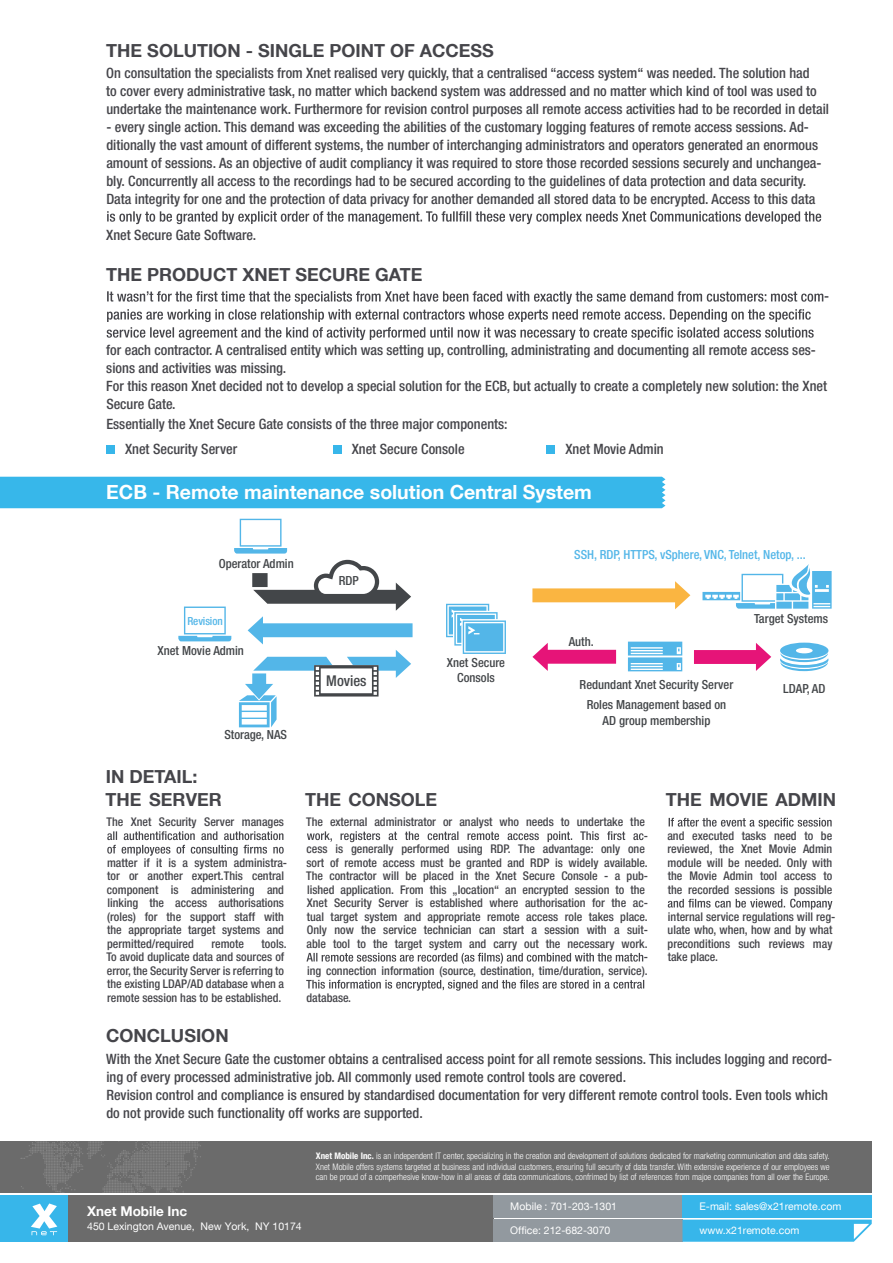
<style>
.page{position:relative;width:893px;height:1263px;background:#fff}
.page>*{position:absolute;margin:0;border:0;box-sizing:border-box;transform-origin:0 0}
.t1{font:700 19.5px "Helvetica Neue LT Com";color:#fff}
.t2{font:700 18px "Helvetica Neue LT Com";color:#45454a}
.t3{font:500 condensed 14.85px "Helvetica Neue LT Com";color:#434649}
.t4{font:500 condensed 14.25px/18px "Helvetica Neue LT Com";color:#45454a}
.t5{font:700 13.5px "Helvetica Neue LT Com";color:#fff}
.t6{font:500 condensed 12.6px/20.9px "Helvetica Neue LT Com";color:#434649;text-align:center}
.t7{font:500 condensed 12.6px "Helvetica Neue LT Com";color:#53b6e8}
.t8{font:500 condensed 12px/13.5px "Helvetica Neue LT Com";color:#45454a}
.t9{font:500 condensed 11.1px "Helvetica Neue LT Com";letter-spacing:-.01em;color:#53b6e8}
.t10{font:10.5px "Helvetica Neue LT Com";color:#fff}
.t11{font:300 condensed 9px/10.8px "Helvetica Neue LT Com";color:#fff;text-align:justify}
.s1{font-weight:700}
</style>
<div class="page">
<div style="left:0;top:1195px;width:21px;height:47px;background:#37b6ea"></div>
<div style="left:21px;top:1195px;width:47px;height:47px;background:#37b6ea"></div>
<div style="left:68px;top:1195px;width:425px;height:47px;background:#6b6b6b"></div>
<svg style="left:31px;top:1203px;width:26px;height:32px"></svg>
<div style="left:493px;top:1195px;width:189px;height:22px;background:#92999f"></div>
<div style="left:493px;top:1219px;width:189px;height:23px;background:#92999f"></div>
<div style="left:682px;top:1195px;width:190px;height:22px;background:#37b6ea"></div>
<svg style="left:682px;top:1219px;width:190px;height:23px"></svg>
<div style="left:0;top:1142px;width:872px;height:51px;background:#6b6b6b"></div>
<svg style="left:107px;top:211px;width:714px;height:13px"></svg>
<div style="left:0;top:477px;width:665px;height:31px;background:#37b7ea"></div>
<svg style="left:107px;top:291px;width:716px;height:49px"></svg>
<div style="left:106px;top:446px;width:9px;height:8px;background:#37b6ea"></div>
<div style="left:333px;top:446px;width:8px;height:8px;background:#37b6ea"></div>
<div style="left:547px;top:446px;width:8px;height:8px;background:#37b6ea"></div>
<svg style="left:107px;top:831px;width:177px;height:25px"></svg>
<svg style="left:307px;top:831px;width:336px;height:11px"></svg>
<svg style="left:306px;top:953px;width:337px;height:11px"></svg>
<svg style="left:306px;top:980px;width:338px;height:11px"></svg>
<svg style="left:669px;top:818px;width:163px;height:10px"></svg>
<svg style="left:668px;top:899px;width:164px;height:11px"></svg>
<svg style="left:532px;top:581px;width:158px;height:28px"></svg>
<svg style="left:532px;top:643px;width:84px;height:28px"></svg>
<svg style="left:446px;top:604px;width:60px;height:50px"></svg>
<svg style="left:694px;top:643px;width:77px;height:28px"></svg>
<svg style="left:234px;top:519px;width:53px;height:35px"></svg>
<svg style="left:178px;top:606px;width:53px;height:35px"></svg>
<svg style="left:248px;top:560px;width:165px;height:84px"></svg>
<svg style="left:628px;top:642px;width:54px;height:29px"></svg>
<svg style="left:702px;top:564px;width:130px;height:45px"></svg>
<svg style="left:780px;top:643px;width:48px;height:28px"></svg>
<svg style="left:239px;top:650px;width:172px;height:77px"></svg>
<svg style="left:21px;top:1142px;width:180px;height:51px"></svg>
<p class="t2" style="left:106px;top:39px;width:389px">THE SOLUTION - SINGLE POINT OF ACCESS</p>
<p class="t4" style="left:106px;top:63px;width:724px">On consultation the specialists from Xnet realised very quickly, that a centralised “access system“ was needed. The solution had<br>to cover every administrative task, no matter which backend system was addressed and no matter which kind of tool was used to undertake the maintenance work. Furthermore for revision control purposes all remote access activities had to be recorded in detail</p>
<p class="t4" style="left:106px;top:117px;width:717px">- every single action. This demand was exceeding the abilities of the customary logging features of remote access sessions. Ad&shy;ditionally the vast amount of different systems, the number of interchanging administrators and operators generated an enormous amount of sessions. As an objective of audit compliancy it was required to store those recorded sessions securely and unchangea&shy;bly. Concurrently all access to the recordings had to be secured according to the guidelines of data protection and data security.<br>Data integrity for one and the protection of data privacy for another demanded all stored data to be encrypted. Access to this data</p>
<p class="t4" style="left:106px;top:225px;width:151px">Xnet Secure Gate Software.</p>
<p class="t2" style="left:106px;top:263px;width:318px">THE PRODUCT XNET SECURE GATE</p>
<p class="t4" style="left:824px;top:287px;width:7px">-</p>
<p class="t4" style="left:106px;top:341px;width:722px">for each contractor. A centralised entity which was setting up, controlling, administrating and documenting all remote access ses&shy;sions and activities was missing.<br>For this reason Xnet decided not to develop a special solution for the ECB, but actually to create a completely new solution: the Xnet Secure Gate.<br>Essentially the Xnet Secure Gate consists of the three major components:</p>
<p class="t4" style="left:125px;top:440px;width:114px">Xnet Security Server</p>
<p class="t4" style="left:352px;top:440px;width:114px">Xnet Secure Console</p>
<p class="t4" style="left:565px;top:440px;width:100px">Xnet Movie Admin</p>
<h1 class="t1" style="left:106px;top:479px;width:487px">ECB - Remote maintenance solution Central System</h1>
<p class="t6" style="left:219px;top:552px;width:76px">Operator Admin</p>
<p class="t9" style="left:187px;top:614px;width:37px">Revision</p>
<p class="t6" style="left:157px;top:640px;width:88px">Xnet Movie Admin</p>
<p class="t2" style="left:106px;top:765px;width:93px">IN DETAIL:</p>
<p class="t6" style="left:224px;top:724px;width:64px">Storage, NAS</p>
<p class="t2" style="left:105px;top:788px;width:118px">THE SERVER</p>
<p class="t8" style="left:107px;top:815px;width:179px">The Xnet Security Server manages</p>
<p class="t8" style="left:107px;top:856px;width:182px">matter if it is a system administra&shy;tor or another expert.This central component is administering and linking the access authorisations (roles) for the support staff with the appropriate target systems and permitted/required</p>
<p class="t8" style="left:107px;top:937px;width:182px;text-indent:155px">tools.<br>To avoid duplicate data and sources of error, the Security Server is referring to the existing LDAP/AD database when a remote session has to be established.</p>
<p class="t8" style="left:211px;top:937px;width:34px">remote</p>
<p class="t6" style="left:339px;top:570px;width:21px">RDP</p>
<p class="t3" style="left:326px;top:672px;width:42px">Movies</p>
<p class="t6" style="left:447px;top:655px;width:60px;line-height:15px">Xnet Secure<br>Consols</p>
<p class="t7" style="left:574px;top:547px;width:233px">SSH, RDP, HTTPS, vSphere, VNC, Telnet, Netop, ...</p>
<p class="t6" style="left:569px;top:631px;width:27px">Auth.</p>
<p class="t6" style="left:580px;top:673px;width:155px">Redundant Xnet Security Server<br>Roles Management based on</p>
<p class="t6" style="left:603px;top:709px;width:109px">AD group membership</p>
<p class="t6" style="left:754px;top:608px;width:76px">Target Systems</p>
<p class="t6" style="left:783px;top:677px;width:44px">LDAP, AD</p>
<p class="t2" style="left:305px;top:788px;width:134px">THE CONSOLE</p>
<p class="t8" style="left:306px;top:815px;width:343px;text-align:right">The external administrator or analyst who needs to undertake the -<br>cess is generally performed using RDP. The advantage: only one sort of remote access must be granted and RDP is widely available.<br>The contractor will be placed in the Xnet Secure Console - a pub&shy;lished application. From this „location“ an encrypted session to the Xnet Security Server is established where authorisation for the ac&shy;tual target system and appropriate remote access role takes place.<br>Only now the service technician can start a session with a suit&shy;able tool to the target system and carry out the necessary work. -<br>ing connection information (source, destination, time/duration, service).</p>
<p class="t8" style="left:306px;top:991px;width:46px">database.</p>
<p class="t2" style="left:666px;top:788px;width:172px">THE MOVIE ADMIN</p>
<p class="t8" style="left:667px;top:829px;width:166px;text-align:justify">and executed tasks need to be reviewed, the Xnet Movie Admin module will be needed. Only with the Movie Admin tool access to the recorded sessions is possible</p>
<p class="t8" style="left:668px;top:910px;width:169px">internal service regulations will reg&shy;ulate who, when, how and by what preconditions such reviews may take place.</p>
<p class="t2" style="left:106px;top:1024px;width:124px">CONCLUSION</p>
<p class="t4" style="left:106px;top:1050px;width:727px">With the Xnet Secure Gate the customer obtains a centralised access point for all remote sessions. This includes logging and record&shy;ing of every processed administrative job. All commonly used remote control tools are covered.<br>Revision control and compliance is ensured by standardised documentation for very different remote control tools. Even tools which do not provide such functionality off works are supported.</p>
<p class="t5" style="left:87px;top:1202px;width:102px">Xnet Mobile Inc</p>
<p class="t10" style="left:87px;top:1219px;width:216px">450 Lexington Avenue, New York, NY 10174</p>
<p class="t11" style="left:316px;top:1150px;width:515px"><span class="s1">Xnet Mobile Inc.</span> is an independent IT center, specializing in the creation and development of solutions dedicated for marketing communication and data safety.<br>Xnet Mobile offers systems targeted at business and individual customers, ensuring full security of data transfer. With extensive experience of our employees we can be proud of a comperhesive know-how in all areas of data communications, confrimed by list of references from majoe companies from all over the Europe.</p>
<p class="t10" style="left:510px;top:1200px;width:108px">Mobile : 701-203-1301</p>
<p class="t10" style="left:510px;top:1224px;width:102px">Office: 212-682-3070</p>
<p class="t10" style="left:699px;top:1200px;width:143px">E-mail: sales@x21remote.com</p>
<p class="t10" style="left:699px;top:1224px;width:101px">www.x21remote.com</p>
</div>
